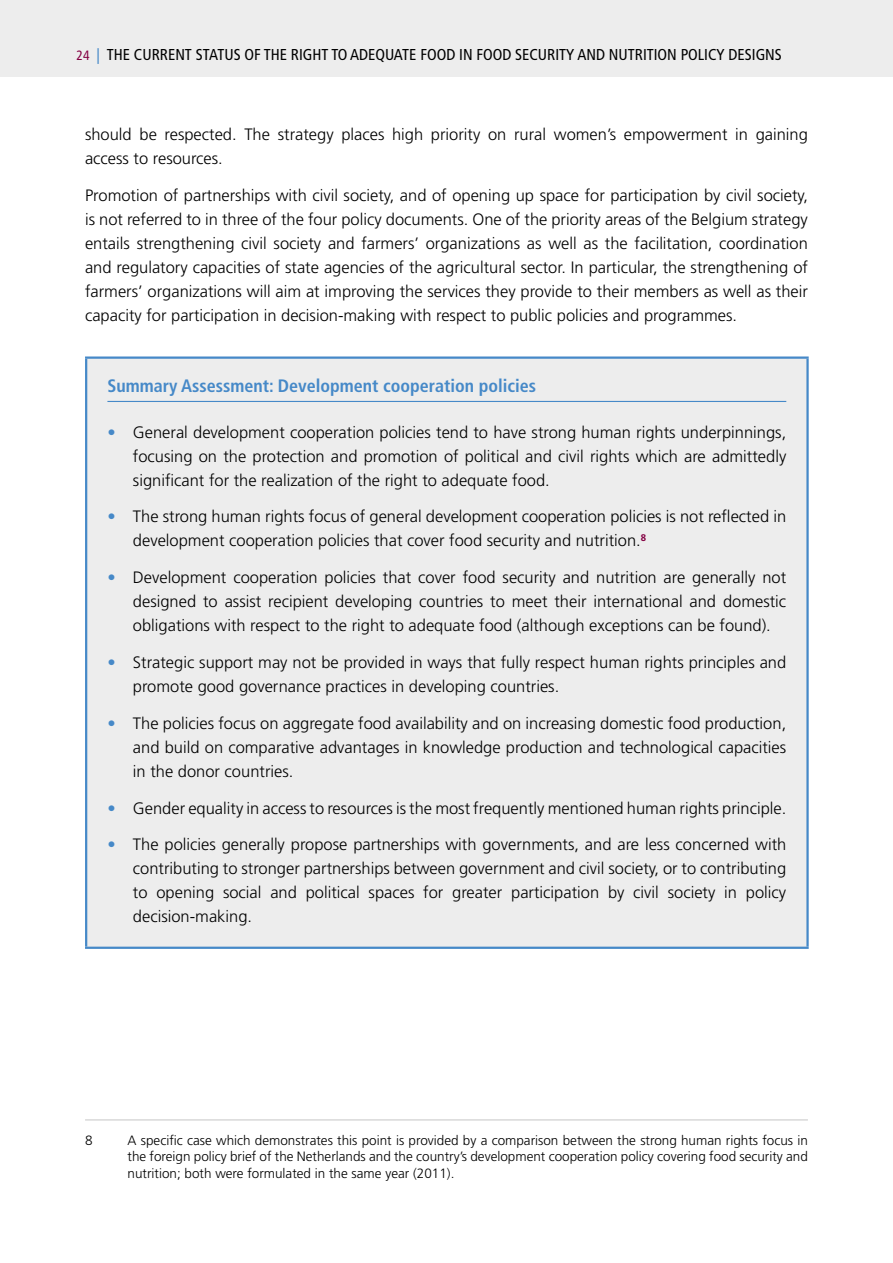
<style>
.page{position:relative;width:893px;height:1263px;background:#fff}
.page>*{position:absolute;margin:0;border:0;box-sizing:border-box;transform-origin:0 0}
.t1{font:700 condensed 18px "Frutiger LT Std";color:#4689c8}
.t2{font:300 16.5px/24px "Frutiger LT Std";color:#000;text-align:justify}
.t3{font:condensed 15.75px "Frutiger LT Std";color:#000}
.t4{font:300 13.5px/16.5px "Frutiger LT Std";color:#000;text-align:justify}
.s1{font-size:13.5px;color:#840042}
.s2{color:#4689c8}
</style>
<div class="page">
<div style="left:0;top:0;width:893px;height:77px;background:#ededed"></div>
<div style="left:86px;top:358px;width:721px;height:590px;background:#ededed"></div>
<hr style="left:85px;top:356px;width:724px;height:3px;background:#4689c8">
<hr style="left:85px;top:359px;width:2px;height:588px;background:#4689c8">
<hr style="left:806px;top:359px;width:3px;height:588px;background:#4689c8">
<hr style="left:85px;top:947px;width:724px;height:2px;background:#4689c8">
<hr style="left:107px;top:401px;width:679px;height:1px;background:#4689c8">
<hr style="left:85px;top:1119px;width:723px;height:1px;background:#c6c6c6">
<p class="t3" style="left:77px;top:45px;width:707px"><span class="s1">24</span> <span class="s2">|</span> THE CURRENT STATUS OF THE RIGHT TO ADEQUATE FOOD IN FOOD SECURITY AND NUTRITION POLICY DESIGNS</p>
<p class="t2" style="left:85px;top:122px;width:724px">should be respected. The strategy places high priority on rural women’s empowerment in gaining access to resources.</p>
<p class="t2" style="left:85px;top:183px;width:724px">Promotion of partnerships with civil society, and of opening up space for participation by civil society, is not referred to in three of the four policy documents. One of the priority areas of the Belgium strategy entails strengthening civil society and farmers’ organizations as well as the facilitation, coordination and regulatory capacities of state agencies of the agricultural sector. In particular, the strengthening of farmers’ organizations will aim at improving the services they provide to their members as well as their capacity for participation in decision-making with respect to public policies and programmes.</p>
<p class="t1" style="left:107px;top:375px;width:430px">Summary Assessment: Development cooperation policies</p>
<p class="t2" style="left:133px;top:420px;width:655px;text-indent:-26px"><span class="s2">•</span> General development cooperation policies tend to have strong human rights underpinnings, focusing on the protection and promotion of political and civil rights which are admittedly significant for the realization of the right to adequate food.</p>
<p class="t2" style="left:133px;top:505px;width:655px;text-indent:-26px"><span class="s2">•</span> The strong human rights focus of general development cooperation policies is not reflected in development cooperation policies that cover food security and nutrition.<sup>8</sup></p>
<p class="t2" style="left:133px;top:566px;width:655px;text-indent:-26px"><span class="s2">•</span> Development cooperation policies that cover food security and nutrition are generally not designed to assist recipient developing countries to meet their international and domestic obligations with respect to the right to adequate food (although exceptions can be found).</p>
<p class="t2" style="left:133px;top:650px;width:655px;text-indent:-26px"><span class="s2">•</span> Strategic support may not be provided in ways that fully respect human rights principles and promote good governance practices in developing countries.</p>
<p class="t2" style="left:133px;top:711px;width:655px;text-indent:-26px"><span class="s2">•</span> The policies focus on aggregate food availability and on increasing domestic food production, and build on comparative advantages in knowledge production and technological capacities in the donor countries.</p>
<p class="t2" style="left:107px;top:796px;width:680px"><span class="s2">•</span> Gender equality in access to resources is the most frequently mentioned human rights principle.</p>
<p class="t2" style="left:133px;top:833px;width:655px;text-indent:-26px"><span class="s2">•</span> The policies generally propose partnerships with governments, and are less concerned with contributing to stronger partnerships between government and civil society, or to contributing to opening social and political spaces for greater participation by civil society in policy decision-making.</p>
<p class="t4" style="left:85px;top:1132px;width:9px">8</p>
<p class="t4" style="left:128px;top:1132px;width:682px">A specific case which demonstrates this point is provided by a comparison between the strong human rights focus in the foreign policy brief of the Netherlands and the country’s development cooperation policy covering food security and nutrition; both were formulated in the same year (2011).</p>
</div>
